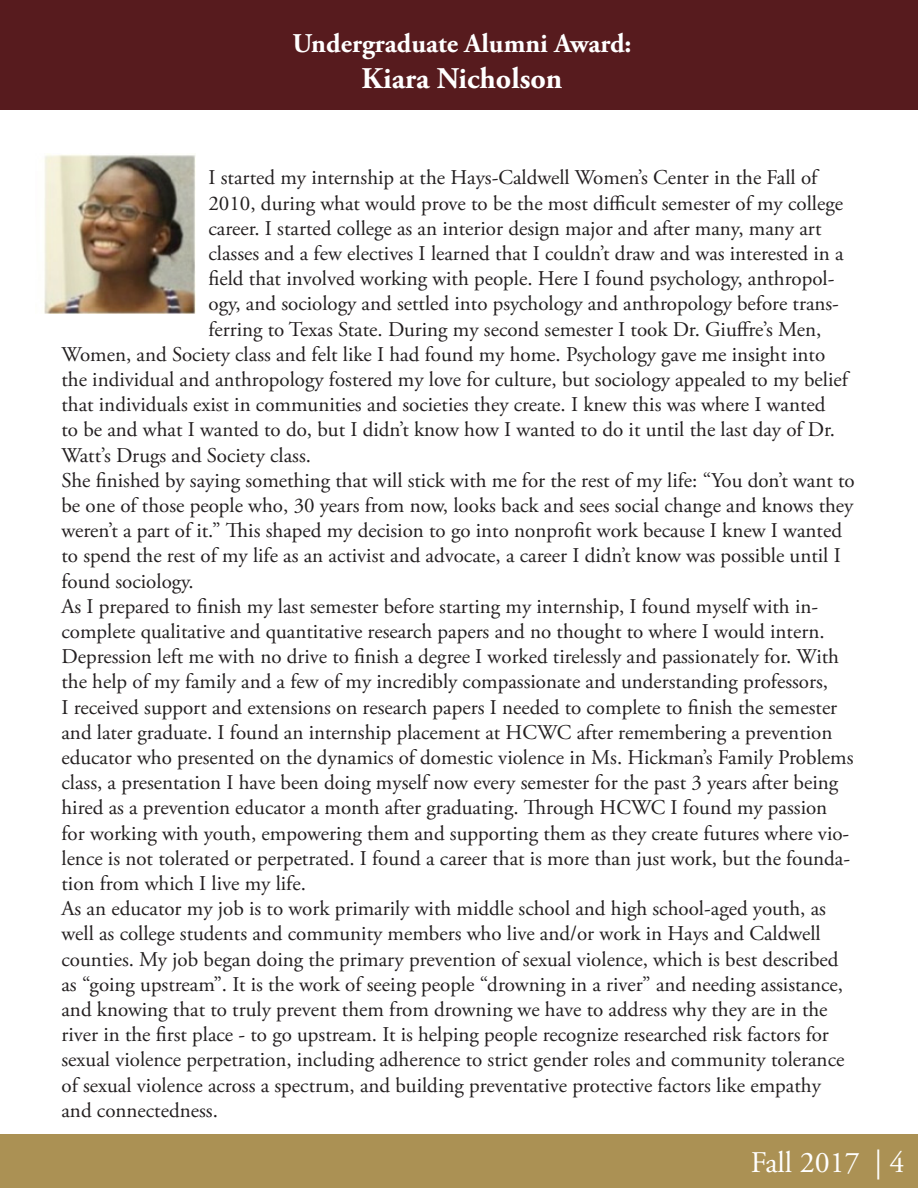
<style>
.page{position:relative;width:918px;height:1188px;background:#fff}
.page>*{position:absolute;margin:0;border:0;box-sizing:border-box;transform-origin:0 0}
.t1{font:700 30px "Adobe Garamond Pro";color:#fff}
.t2{font:30px "Adobe Garamond Pro";color:#fff}
.t3{font:700 27px "Adobe Garamond Pro";color:#fff}
.t4{font:21px/25.2px "Adobe Garamond Pro";color:#231f20}
</style>
<div class="page">
<div style="left:0;top:1134px;width:918px;height:54px;background:#ab9154"></div>
<div style="left:0;top:0;width:918px;height:109px;background:#571b1e"></div>
<img style="left:44px;top:154px;width:151px;height:159px">
<p class="t3" style="left:292px;top:28px;width:341px">Undergraduate Alumni Award:</p>
<p class="t1" style="left:362px;top:61px;width:202px">Kiara Nicholson</p>
<p class="t4" style="left:208px;top:166px;width:610px">I started my internship at the Hays-Caldwell Women’s Center in the Fall of</p>
<p class="t4" style="left:208px;top:191px;width:636px">2010, during what would prove to be the most difficult semester of my college</p>
<p class="t4" style="left:208px;top:216px;width:614px">career. I started college as an interior design major and after many, many art</p>
<p class="t4" style="left:208px;top:242px;width:637px">classes and a few electives I learned that I couldn’t draw and was interested in a</p>
<p class="t4" style="left:208px;top:267px;width:628px">field that involved working with people. Here I found psychology, anthropol-</p>
<p class="t4" style="left:208px;top:292px;width:632px">ogy, and sociology and settled into psychology and anthropology before trans-</p>
<p class="t4" style="left:208px;top:317px;width:614px">ferring to Texas State. During my second semester I took Dr. Giuffre’s Men,</p>
<p class="t4" style="left:61px;top:342px;width:765px">Women, and Society class and felt like I had found my home. Psychology gave me insight into</p>
<p class="t4" style="left:61px;top:368px;width:788px">the individual and anthropology fostered my love for culture, but sociology appealed to my belief</p>
<p class="t4" style="left:61px;top:393px;width:766px">that individuals exist in communities and societies they create. I knew this was where I wanted</p>
<p class="t4" style="left:61px;top:418px;width:775px">to be and what I wanted to do, but I didn’t know how I wanted to do it until the last day of Dr.</p>
<p class="t4" style="left:61px;top:443px;width:251px">Watt’s Drugs and Society class.</p>
<p class="t4" style="left:61px;top:468px;width:795px">She finished by saying something that will stick with me for the rest of my life: “You don’t want to be one of those people who, 30 years from now, looks back and sees social change and knows they weren’t a part of it.” This shaped my decision to go into nonprofit work because I knew I wanted to spend the rest of my life as an activist and advocate, a career I didn’t know was possible until I found sociology.</p>
<p class="t4" style="left:61px;top:594px;width:794px">As I prepared to finish my last semester before starting my internship, I found myself with in&shy;complete qualitative and quantitative research papers and no thought to where I would intern.<br>Depression left me with no drive to finish a degree I worked tirelessly and passionately for. With the help of my family and a few of my incredibly compassionate and understanding professors,<br>I received support and extensions on research papers I needed to complete to finish the semester and later graduate. I found an internship placement at HCWC after remembering a prevention educator who presented on the dynamics of domestic violence in Ms. Hickman’s Family Problems class, a presentation I have been doing myself now every semester for the past 3 years after being hired as a prevention educator a month after graduating. Through HCWC I found my passion for working with youth, empowering them and supporting them as they create futures where vio&shy;lence is not tolerated or perpetrated. I found a career that is more than just work, but the founda&shy;tion from which I live my life.</p>
<p class="t4" style="left:61px;top:897px;width:784px">As an educator my job is to work primarily with middle school and high school-aged youth, as well as college students and community members who live and/or work in Hays and Caldwell counties. My job began doing the primary prevention of sexual violence, which is best described as “going upstream”. It is the work of seeing people “drowning in a river” and needing assistance, and knowing that to truly prevent them from drowning we have to address why they are in the river in the first place - to go upstream. It is helping people recognize researched risk factors for sexual violence perpetration, including adherence to strict gender roles and community tolerance of sexual violence across a spectrum, and building preventative protective factors like empathy and connectedness.</p>
<p class="t2" style="left:751px;top:1144px;width:155px">Fall 2017 | 4</p>
</div>
